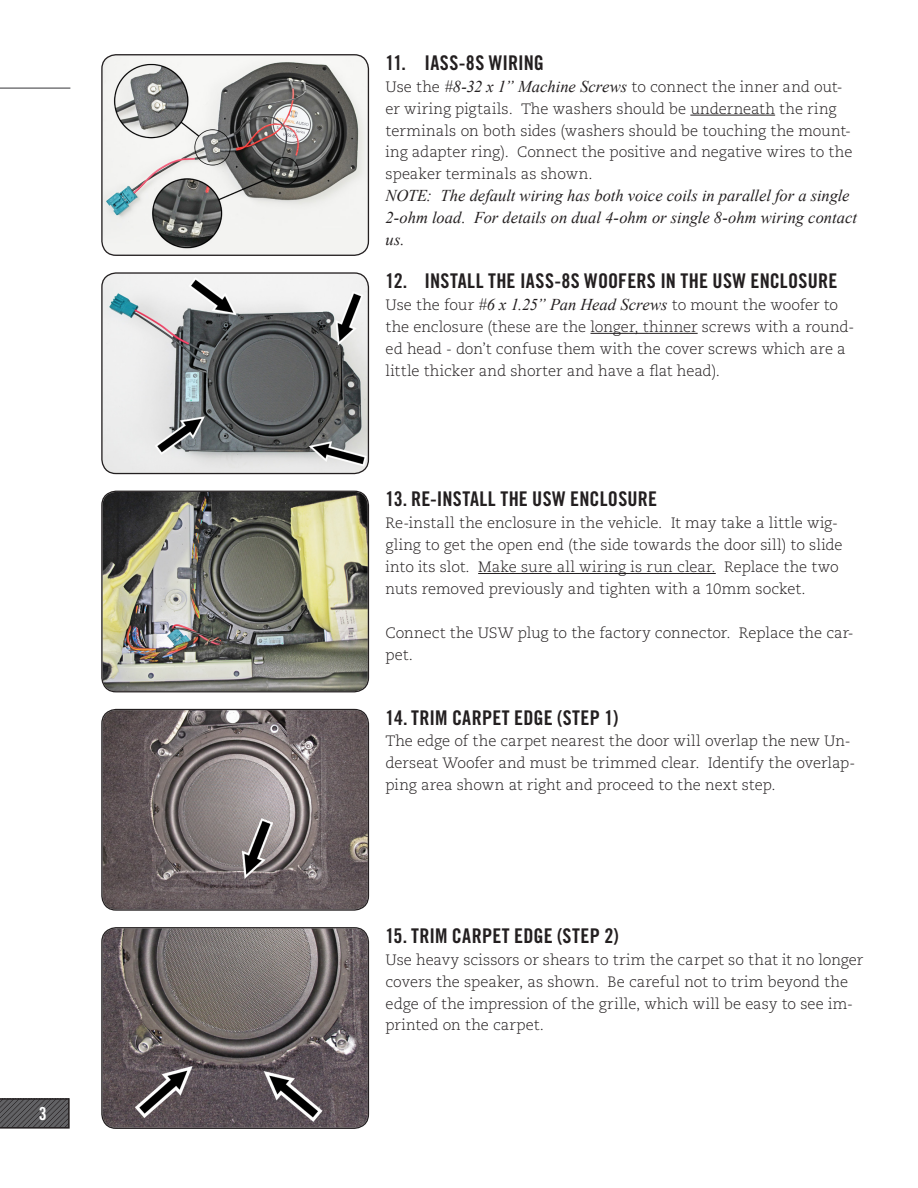
<style>
.page{position:relative;width:918px;height:1188px;background:#fff}
.page>*{position:absolute;margin:0;border:0;box-sizing:border-box;transform-origin:0 0}
.t1{font:20.25px "Trade Gothic LT Std Bd Cn 20";letter-spacing:.01em;color:#231f20}
.t2{font:18px "Trade Gothic LT Std Bd Cn 20";color:#fff}
.t3{font:italic 16.5px/21.9px "Times New Roman";color:#231f20}
.t4{font:300 15px/21.9px "Caecilia LT Std";color:#231f20}
.s1{font-family:"Times New Roman";font-weight:400;font-style:italic;font-size:16.5px}
</style>
<div class="page">
<svg style="left:0;top:1098px;width:70px;height:31px;background:#545356"></svg>
<hr style="left:690px;top:115px;width:85px;height:1px;background:#231f20">
<hr style="left:591px;top:333px;width:107px;height:1px;background:#231f20">
<hr style="left:478px;top:573px;width:238px;height:1px;background:#231f20">
<img style="left:103px;top:55px;width:265px;height:200px">
<div style="left:101px;top:54px;width:268px;height:202px;border:1px solid #231f20;border-radius:14px"></div>
<img style="left:103px;top:274px;width:265px;height:199px">
<div style="left:101px;top:272px;width:268px;height:202px;border:1px solid #231f20;border-radius:14px"></div>
<img style="left:103px;top:492px;width:265px;height:199px">
<div style="left:101px;top:491px;width:268px;height:201px;border:1px solid #231f20;border-radius:14px"></div>
<img style="left:103px;top:710px;width:265px;height:199px">
<div style="left:101px;top:709px;width:268px;height:202px;border:1px solid #231f20;border-radius:14px"></div>
<img style="left:103px;top:928px;width:265px;height:200px">
<div style="left:101px;top:927px;width:268px;height:202px;border:1px solid #231f20;border-radius:14px"></div>
<hr style="left:0;top:87px;width:70px;height:2px;background:#636366">
<p class="t2" style="left:39px;top:1102px;width:9px">3</p>
<h1 class="t1" style="left:386px;top:50px;width:160px">11. IASS-8S WIRING</h1>
<p class="t4" style="left:386px;top:76px;width:468px">Use the <span class="s1">#8-32 x 1” Machine Screws</span> to connect the inner and out&shy;er wiring pigtails. The washers should be underneath the ring terminals on both sides (washers should be touching the mount&shy;ing adapter ring). Connect the positive and negative wires to the speaker terminals as shown.</p>
<p class="t3" style="left:386px;top:184px;width:473px">NOTE: The default wiring has both voice coils in parallel for a single<br>2-ohm load. For details on dual 4-ohm or single 8-ohm wiring contact us.</p>
<h1 class="t1" style="left:386px;top:269px;width:453px">12. INSTALL THE IASS-8S WOOFERS IN THE USW ENCLOSURE</h1>
<p class="t4" style="left:386px;top:294px;width:470px">Use the four <span class="s1">#6 x 1.25” Pan Head Screws</span> to mount the woofer to the enclosure (these are the longer, thinner screws with a round&shy;ed head - don’t confuse them with the cover screws which are a little thicker and shorter and have a flat head).</p>
<h1 class="t1" style="left:386px;top:487px;width:273px">13. RE-INSTALL THE USW ENCLOSURE</h1>
<p class="t4" style="left:386px;top:512px;width:459px">Re-install the enclosure in the vehicle. It may take a little wig&shy;gling to get the open end (the side towards the door sill) to slide into its slot. Make sure all wiring is run clear. Replace the two nuts removed previously and tighten with a 10mm socket.</p>
<p class="t4" style="left:386px;top:622px;width:470px">Connect the USW plug to the factory connector. Replace the car&shy;pet.</p>
<h1 class="t1" style="left:386px;top:705px;width:234px">14. TRIM CARPET EDGE (STEP 1)</h1>
<p class="t4" style="left:386px;top:731px;width:471px">The edge of the carpet nearest the door will overlap the new Un&shy;derseat Woofer and must be trimmed clear. Identify the overlap&shy;ping area shown at right and proceed to the next step.</p>
<h1 class="t1" style="left:386px;top:923px;width:235px">15. TRIM CARPET EDGE (STEP 2)</h1>
<p class="t4" style="left:386px;top:949px;width:479px">Use heavy scissors or shears to trim the carpet so that it no longer covers the speaker, as shown. Be careful not to trim beyond the edge of the impression of the grille, which will be easy to see im&shy;printed on the carpet.</p>
</div>
